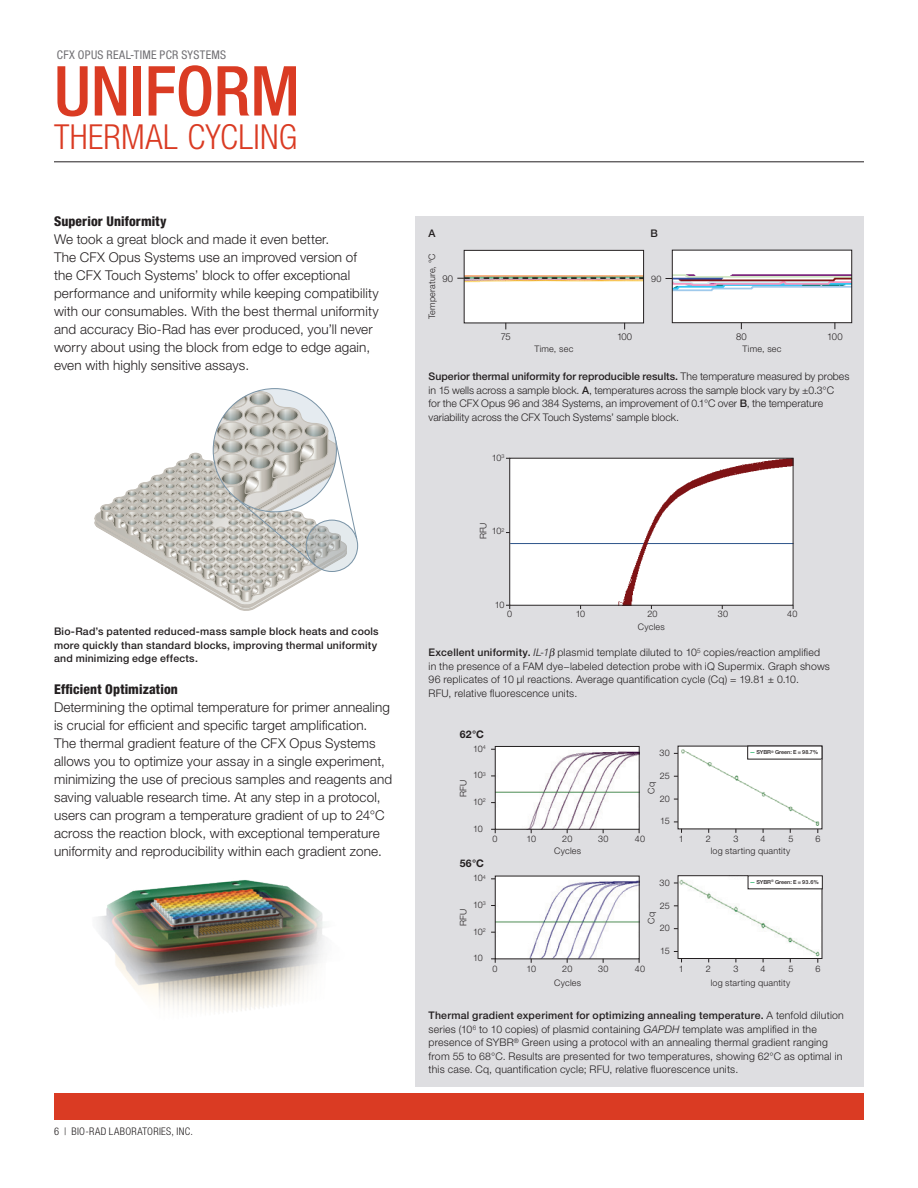
<style>
.page{position:relative;width:918px;height:1188px;background:#fff}
.page>*{position:absolute;margin:0;border:0;box-sizing:border-box;transform-origin:0 0}
.t1{font:500 condensed 69px "Helvetica Neue LT Std";letter-spacing:-.01em;color:#da3b23}
.t2{font:300 condensed 34.5px "Helvetica Neue LT Std";letter-spacing:.005em;color:#da3b23}
.t3{font:300 13.5px/18px "Helvetica Neue LT Std";letter-spacing:.01em;color:#231f20}
.t4{font:800 condensed 13.5px "Helvetica Neue LT Std";letter-spacing:.01em;color:#231f20}
.t5{font:condensed 12px "Helvetica Neue LT Std";letter-spacing:.025em;color:#717074}
.t6{font:300 10.5px/13.5px "Helvetica Neue LT Std";letter-spacing:.015em;color:#231f20}
.t7{font:500 10.5px/13.5px "Helvetica Neue LT Std";letter-spacing:.02em;color:#231f20}
.t8{font:300 condensed 10.5px "Helvetica Neue LT Std";letter-spacing:.035em;color:#231f20}
.t9{font:700 10.5px "Helvetica Neue LT Std";color:#231f20}
.t10{font:300 9.45px "Helvetica Neue LT Std";letter-spacing:.01em;color:#231f20}
.t11{font:300 9px "Helvetica Neue LT Std";letter-spacing:.02em;color:#231f20}
.t12{font:500 5.55px "Helvetica Neue LT Std";color:#231f20}
.s1{font-weight:500}
.s2{font-style:italic}
.s3{color:#00a54f}
</style>
<div class="page">
<hr style="left:54px;top:162px;width:810px;height:1px;background:#231f20">
<div style="left:54px;top:1094px;width:810px;height:26px;background:#da3b23"></div>
<div style="left:415px;top:216px;width:449px;height:871px;background:#dedee1"></div>
<img style="left:497px;top:748px;width:140px;height:79px">
<div style="left:495px;top:746px;width:144px;height:83px;border:1px solid #231f20"></div>
<div style="left:680px;top:748px;width:140px;height:79px;background:#fff"></div>
<img style="left:497px;top:878px;width:140px;height:79px">
<div style="left:680px;top:878px;width:140px;height:79px;background:#fff"></div>
<div style="left:678px;top:876px;width:144px;height:83px;border:1px solid #231f20"></div>
<div style="left:748px;top:876px;width:74px;height:13px;background:#fff"></div>
<div style="left:748px;top:746px;width:74px;height:13px;background:#fff"></div>
<div style="left:512px;top:460px;width:279px;height:143px;background:#fff"></div>
<img style="left:466px;top:252px;width:176px;height:69px">
<div style="left:464px;top:250px;width:180px;height:73px;border:1px solid #231f20"></div>
<img style="left:674px;top:252px;width:176px;height:69px">
<div style="left:672px;top:250px;width:180px;height:73px;border:1px solid #231f20"></div>
<svg style="left:94px;top:389px;width:264px;height:222px"></svg>
<img style="left:96px;top:880px;width:229px;height:132px">
<p class="t5" style="left:57px;top:47px;width:171px">CFX OPUS REAL-TIME PCR SYSTEMS</p>
<h1 class="t1" style="left:54px;top:50px;width:248px">UNIFORM</h1>
<h2 class="t2" style="left:54px;top:117px;width:245px">THERMAL CYCLING</h2>
<p class="t4" style="left:54px;top:212px;width:114px">Superior Uniformity</p>
<p class="t3" style="left:54px;top:230px;width:326px">We took a great block and made it even better.<br>The CFX Opus Systems use an improved version of the CFX Touch Systems’ block to offer exceptional performance and uniformity while keeping compatibility with our consumables. With the best thermal uniformity and accuracy Bio-Rad has ever produced, you’ll never worry about using the block from edge to edge again, even with highly sensitive assays.</p>
<p class="t7" style="left:54px;top:624px;width:326px">Bio-Rad’s patented reduced-mass sample block heats and cools more quickly than standard blocks, improving thermal uniformity and minimizing edge effects.</p>
<p class="t4" style="left:54px;top:680px;width:125px">Efficient Optimization</p>
<p class="t3" style="left:54px;top:697px;width:340px">Determining the optimal temperature for primer annealing is crucial for efficient and specific target amplification.<br>The thermal gradient feature of the CFX Opus Systems allows you to optimize your assay in a single experiment, minimizing the use of precious samples and reagents and saving valuable research time. At any step in a protocol, users can program a temperature gradient of up to 24°C across the reaction block, with exceptional temperature uniformity and reproducibility within each gradient zone.</p>
<p class="t8" style="left:54px;top:1125px;width:140px">6 | BIO-RAD LABORATORIES, INC.</p>
<p class="t7" style="left:429px;top:226px;width:9px">A</p>
<p class="t11" style="left:426px;top:319px;width:68px;rotate:-90deg">Temperature, °C</p>
<p class="t10" style="left:442px;top:272px;width:12px">90</p>
<p class="t7" style="left:651px;top:226px;width:9px">B</p>
<p class="t11" style="left:651px;top:273px;width:12px">90</p>
<p class="t10" style="left:501px;top:331px;width:12px">75</p>
<p class="t10" style="left:617px;top:331px;width:16px">100</p>
<p class="t11" style="left:534px;top:343px;width:40px">Time, sec</p>
<p class="t10" style="left:736px;top:331px;width:12px">80</p>
<p class="t10" style="left:827px;top:331px;width:17px">100</p>
<p class="t11" style="left:743px;top:343px;width:40px">Time, sec</p>
<p class="t6" style="left:429px;top:369px;width:422px"><span class="s1">Superior thermal uniformity for reproducible results.</span> The temperature measured by probes in 15 wells across a sample block. <span class="s1">A</span>, temperatures across the sample block vary by ±0.3°C<br>for the CFX Opus 96 and 384 Systems, an improvement of 0.1°C over <span class="s1">B</span>, the temperature variability across the CFX Touch Systems’ sample block.</p>
<p class="t11" style="left:492px;top:452px;width:14px">10<sup>3</sup></p>
<p class="t11" style="left:478px;top:539px;width:19px;rotate:-90deg">RFU</p>
<p class="t11" style="left:492px;top:526px;width:14px">10<sup>2</sup></p>
<p class="t11" style="left:495px;top:599px;width:11px">10</p>
<p class="t11" style="left:507px;top:609px;width:7px">0</p>
<p class="t11" style="left:576px;top:609px;width:11px">10</p>
<p class="t11" style="left:648px;top:609px;width:12px">20</p>
<p class="t11" style="left:718px;top:609px;width:12px">30</p>
<p class="t11" style="left:787px;top:609px;width:12px">40</p>
<p class="t11" style="left:638px;top:621px;width:28px">Cycles</p>
<p class="t6" style="left:429px;top:645px;width:403px"><span class="s1">Excellent uniformity.</span> <span class="s2">IL-1</span> plasmid template diluted to 10<sup>5</sup> copies/reaction amplified in the presence of a FAM dye−labeled detection probe with iQ Supermix. Graph shows 96 replicates of 10 μl reactions. Average quantification cycle (Cq) = 19.81 ± 0.10.<br>RFU, relative fluorescence units.</p>
<p class="t9" style="left:460px;top:728px;width:26px">62°C</p>
<p class="t11" style="left:473px;top:743px;width:14px">10<sup>4</sup></p>
<p class="t11" style="left:473px;top:770px;width:14px">10<sup>3</sup></p>
<p class="t11" style="left:473px;top:796px;width:14px">10<sup>2</sup></p>
<p class="t11" style="left:473px;top:823px;width:11px">10</p>
<p class="t11" style="left:458px;top:797px;width:19px;rotate:-90deg">RFU</p>
<p class="t11" style="left:660px;top:747px;width:12px">30</p>
<p class="t11" style="left:660px;top:770px;width:11px">25</p>
<p class="t11" style="left:660px;top:793px;width:12px">20</p>
<p class="t11" style="left:660px;top:816px;width:11px">15</p>
<p class="t11" style="left:646px;top:794px;width:13px;rotate:-90deg">Cq</p>
<p class="t11" style="left:492px;top:834px;width:7px">0</p>
<p class="t11" style="left:527px;top:834px;width:11px">10</p>
<p class="t11" style="left:562px;top:834px;width:12px">20</p>
<p class="t11" style="left:598px;top:834px;width:12px">30</p>
<p class="t11" style="left:635px;top:834px;width:12px">40</p>
<p class="t9" style="left:460px;top:857px;width:26px">56°C</p>
<p class="t11" style="left:473px;top:873px;width:14px">10<sup>4</sup></p>
<p class="t11" style="left:473px;top:899px;width:14px">10<sup>3</sup></p>
<p class="t11" style="left:473px;top:926px;width:14px">10<sup>2</sup></p>
<p class="t11" style="left:473px;top:953px;width:11px">10</p>
<p class="t11" style="left:458px;top:926px;width:19px;rotate:-90deg">RFU</p>
<p class="t11" style="left:554px;top:845px;width:28px">Cycles</p>
<p class="t11" style="left:660px;top:877px;width:12px">30</p>
<p class="t11" style="left:660px;top:900px;width:11px">25</p>
<p class="t11" style="left:660px;top:923px;width:12px">20</p>
<p class="t11" style="left:660px;top:946px;width:11px">15</p>
<p class="t11" style="left:646px;top:924px;width:13px;rotate:-90deg">Cq</p>
<p class="t11" style="left:492px;top:963px;width:7px">0</p>
<p class="t11" style="left:527px;top:963px;width:11px">10</p>
<p class="t11" style="left:562px;top:963px;width:12px">20</p>
<p class="t11" style="left:598px;top:963px;width:12px">30</p>
<p class="t11" style="left:635px;top:963px;width:12px">40</p>
<p class="t11" style="left:554px;top:977px;width:28px">Cycles</p>
<p class="t12" style="left:750px;top:749px;width:70px"><span class="s3">—</span> SYBR<sup>®</sup> Green: E = 98.7%</p>
<p class="t11" style="left:679px;top:833px;width:7px">1</p>
<p class="t11" style="left:706px;top:833px;width:7px">2</p>
<p class="t11" style="left:734px;top:833px;width:7px">3</p>
<p class="t11" style="left:761px;top:833px;width:7px">4</p>
<p class="t11" style="left:788px;top:833px;width:7px">5</p>
<p class="t11" style="left:815px;top:833px;width:7px">6</p>
<p class="t11" style="left:711px;top:845px;width:81px">log starting quantity</p>
<p class="t12" style="left:750px;top:878px;width:71px"><span class="s3">—</span> SYBR<sup>®</sup> Green: E = 93.6%</p>
<p class="t11" style="left:679px;top:963px;width:7px">1</p>
<p class="t11" style="left:706px;top:963px;width:7px">2</p>
<p class="t11" style="left:734px;top:963px;width:7px">3</p>
<p class="t11" style="left:761px;top:963px;width:7px">4</p>
<p class="t11" style="left:788px;top:963px;width:7px">5</p>
<p class="t11" style="left:815px;top:963px;width:7px">6</p>
<p class="t11" style="left:711px;top:977px;width:81px">log starting quantity</p>
<p class="t6" style="left:429px;top:1009px;width:417px"><span class="s1">Thermal gradient experiment for optimizing annealing temperature.</span> A tenfold dilution series (10<sup>6</sup> to 10 copies) of plasmid containing <span class="s2">GAPDH</span> template was amplified in the presence of SYBR<sup>®</sup> Green using a protocol with an annealing thermal gradient ranging from 55 to 68°C. Results are presented for two temperatures, showing 62°C as optimal in this case. Cq, quantification cycle; RFU, relative fluorescence units.</p>
</div>
